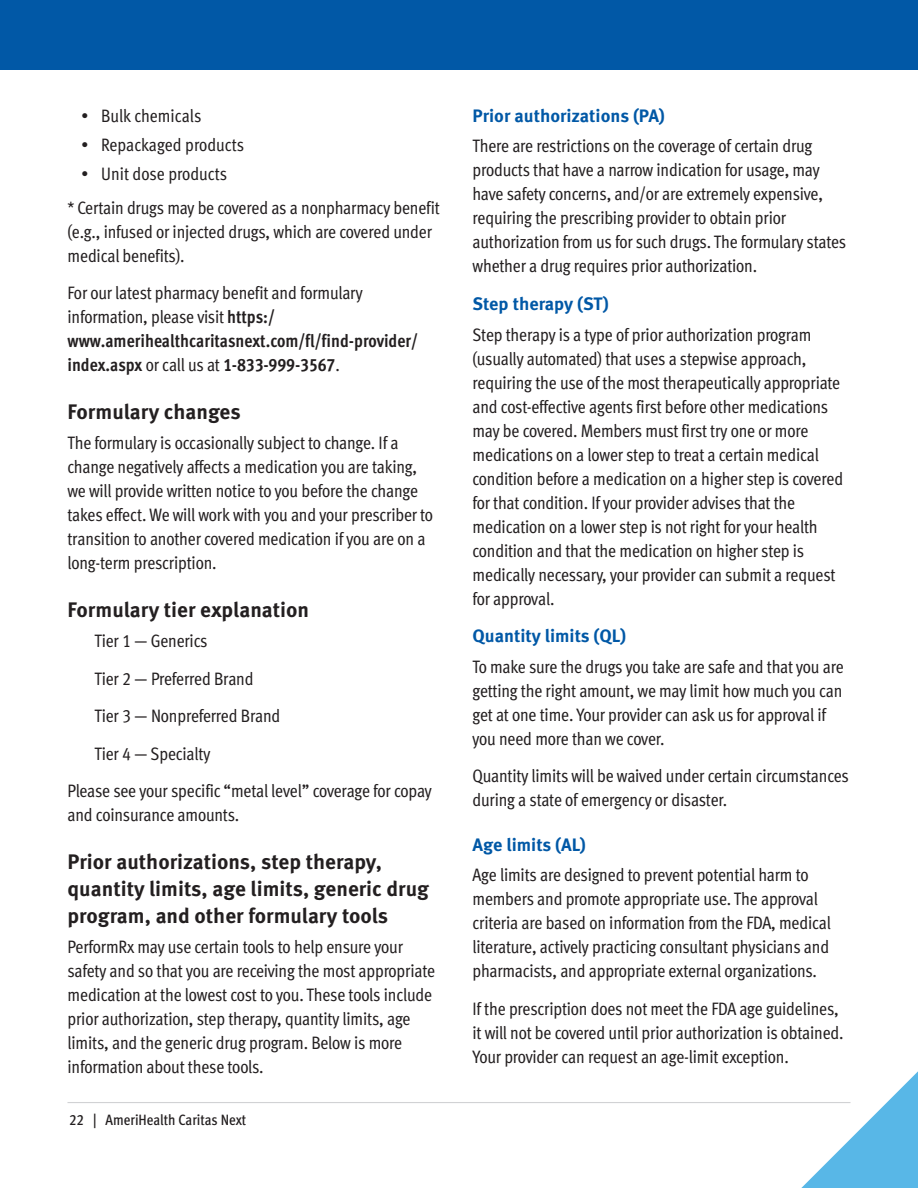
<style>
.page{position:relative;width:918px;height:1188px;background:#fff}
.page>*{position:absolute;margin:0;border:0;box-sizing:border-box;transform-origin:0 0}
.Topic_Header{font:700 21px/27px "Meta Pro";color:#231f20}
.Body_Copy{font:condensed 18px/24px "Meta Pro";letter-spacing:-.01em;color:#231f20}
.Body_Copy-2{font:700 condensed 18px/24px "Meta Pro";color:#231f20}
.Topic_sub{font:700 18px "Meta Pro";color:#0158a6}
.Bullets{font:condensed 18px "Meta Pro";color:#231f20}
.t1{font:500 condensed 15px "Meta Pro";color:#231f20}
.s1{font-weight:400}
</style>
<div class="page">
<hr style="left:68px;top:1102px;width:782px;height:1px;background:#d1d2d4">
<div style="left:0;top:0;width:918px;height:70px;background:#0158a6"></div>
<svg style="left:801px;top:1071px;width:117px;height:117px"></svg>
<p class="Bullets" style="left:81px;top:102px;width:122px">• Bulk chemicals</p>
<p class="Bullets" style="left:81px;top:131px;width:165px">• Repackaged products</p>
<p class="Bullets" style="left:81px;top:161px;width:148px">• Unit dose products</p>
<p class="Body_Copy" style="left:68px;top:194px;width:374px">* Certain drugs may be covered as a nonpharmacy benefit (e.g., infused or injected drugs, which are covered under medical benefits).</p>
<p class="Body_Copy-2" style="left:68px;top:280px;width:352px"><span class="s1">For our latest pharmacy benefit and formulary information, please visit</span> https:/ www.amerihealthcaritasnext.com/fl/find-provider/ index.aspx <span class="s1">or call us at</span> 1-833-999-3567<span class="s1">.</span></p>
<h1 class="Topic_Header" style="left:68px;top:396px;width:175px">Formulary changes</h1>
<p class="Body_Copy" style="left:68px;top:430px;width:367px">The formulary is occasionally subject to change. If a change negatively affects a medication you are taking, we will provide written notice to you before the change takes effect. We will work with you and your prescriber to transition to another covered medication if you are on a long-term prescription.</p>
<h1 class="Topic_Header" style="left:68px;top:594px;width:243px">Formulary tier explanation</h1>
<p class="Body_Copy" style="left:94px;top:628px;width:115px">Tier 1 — Generics</p>
<p class="Body_Copy" style="left:94px;top:665px;width:161px">Tier 2 — Preferred Brand</p>
<p class="Body_Copy" style="left:94px;top:703px;width:187px">Tier 3 — Nonpreferred Brand</p>
<p class="Body_Copy" style="left:94px;top:740px;width:117px">Tier 4 — Specialty</p>
<p class="Body_Copy" style="left:68px;top:778px;width:366px">Please see your specific “metal level” coverage for copay and coinsurance amounts.</p>
<h1 class="Topic_Header" style="left:68px;top:846px;width:363px">Prior authorizations, step therapy, quantity limits, age limits, generic drug program, and other formulary tools</h1>
<p class="Body_Copy" style="left:68px;top:934px;width:369px">PerformRx may use certain tools to help ensure your safety and so that you are receiving the most appropriate medication at the lowest cost to you. These tools include prior authorization, step therapy, quantity limits, age limits, and the generic drug program. Below is more information about these tools.</p>
<p class="t1" style="left:69px;top:1109px;width:179px">22 | AmeriHealth Caritas Next</p>
<h2 class="Topic_sub" style="left:472px;top:101px;width:194px">Prior authorizations (PA)</h2>
<p class="Body_Copy" style="left:472px;top:133px;width:375px">There are restrictions on the coverage of certain drug products that have a narrow indication for usage, may have safety concerns, and/or are extremely expensive, requiring the prescribing provider to obtain prior authorization from us for such drugs. The formulary states whether a drug requires prior authorization.</p>
<h2 class="Topic_sub" style="left:472px;top:289px;width:138px">Step therapy (ST)</h2>
<p class="Body_Copy" style="left:472px;top:321px;width:372px">Step therapy is a type of prior authorization program (usually automated) that uses a stepwise approach, requiring the use of the most therapeutically appropriate and cost-effective agents first before other medications may be covered. Members must first try one or more medications on a lower step to treat a certain medical condition before a medication on a higher step is covered for that condition. If your provider advises that the medication on a lower step is not right for your health condition and that the medication on higher step is medically necessary, your provider can submit a request for approval.</p>
<h2 class="Topic_sub" style="left:472px;top:622px;width:155px">Quantity limits (QL)</h2>
<p class="Body_Copy" style="left:472px;top:653px;width:373px">To make sure the drugs you take are safe and that you are getting the right amount, we may limit how much you can get at one time. Your provider can ask us for approval if you need more than we cover.</p>
<p class="Body_Copy" style="left:472px;top:763px;width:378px">Quantity limits will be waived under certain circumstances during a state of emergency or disaster.</p>
<h2 class="Topic_sub" style="left:472px;top:830px;width:115px">Age limits (AL)</h2>
<p class="Body_Copy" style="left:472px;top:862px;width:360px">Age limits are designed to prevent potential harm to members and promote appropriate use. The approval criteria are based on information from the FDA, medical literature, actively practicing consultant physicians and pharmacists, and appropriate external organizations.</p>
<p class="Body_Copy" style="left:472px;top:995px;width:373px">If the prescription does not meet the FDA age guidelines, it will not be covered until prior authorization is obtained.<br>Your provider can request an age-limit exception.</p>
</div>
